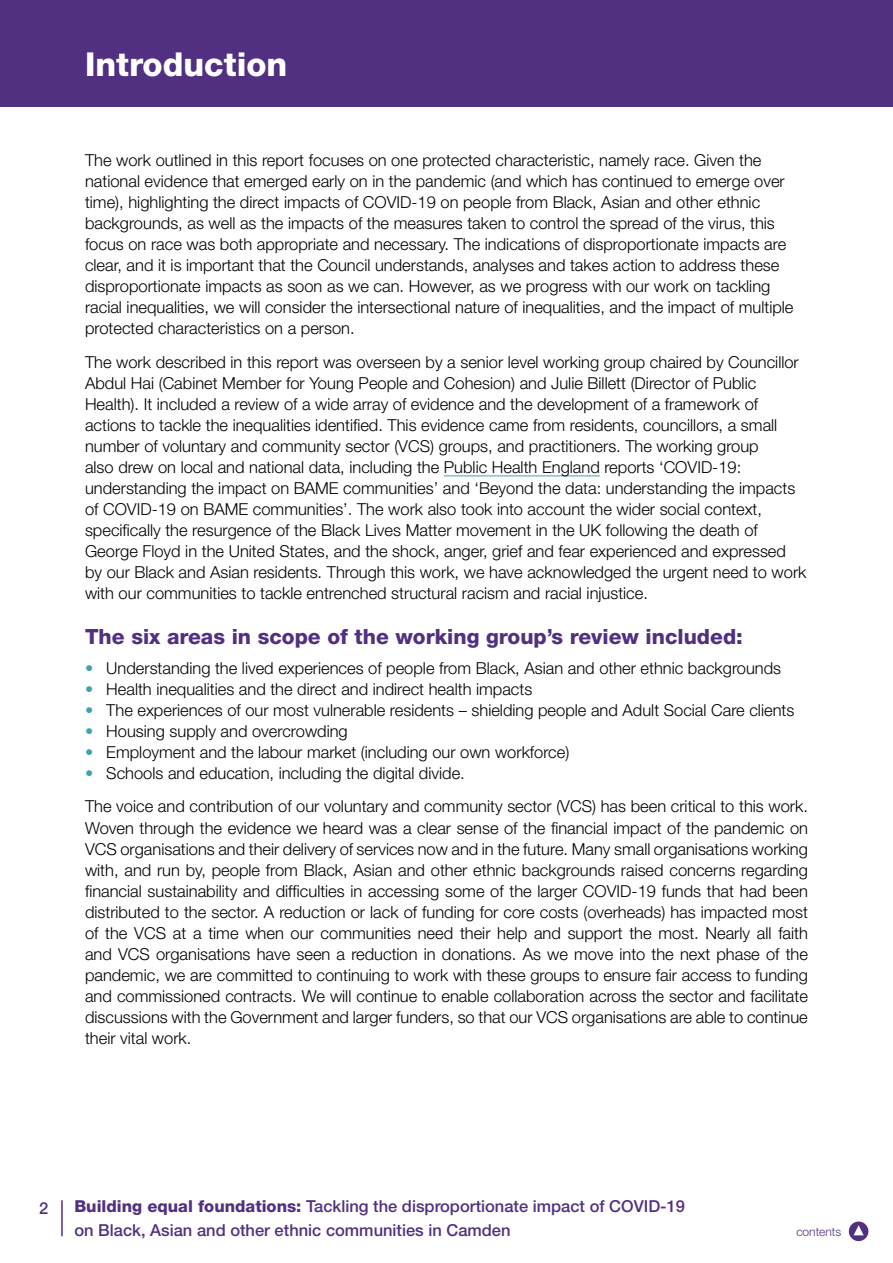
<style>
.page{position:relative;width:893px;height:1263px;background:#fff}
.page>*{position:absolute;margin:0;border:0;box-sizing:border-box;transform-origin:0 0}
.t1{font:800 33px "Helvetica Neue";color:#fff}
.t2{font:800 21px "Helvetica Neue";color:#523081}
.t3{font:300 16.5px/21px "Helvetica Neue";color:#000}
.t4{font:500 16.5px/24px "Helvetica Neue";color:#523081}
.t5{font:300 12px "Helvetica Neue";color:#523081}
.s1{color:#42a1ad}
.s2{font-weight:800}
</style>
<div class="page">
<hr style="left:61px;top:1200px;width:2px;height:36px;background:#523081">
<div style="left:849px;top:1221px;width:19px;height:20px;background:#523081;border-radius:50%"></div>
<svg style="left:853px;top:1225px;width:11px;height:10px"></svg>
<hr style="left:444px;top:475px;width:156px;height:1px;background:#42a1ad">
<div style="left:0;top:21px;width:893px;height:85px;background:#523081"></div>
<div style="left:0;top:0;width:893px;height:21px;background:#523081"></div>
<h1 class="t1" style="left:85px;top:45px;width:204px">Introduction</h1>
<p class="t3" style="left:85px;top:149px;width:710px">The work outlined in this report focuses on one protected characteristic, namely race. Given the national evidence that emerged early on in the pandemic (and which has continued to emerge over time), highlighting the direct impacts of COVID-19 on people from Black, Asian and other ethnic backgrounds, as well as the impacts of the measures taken to control the spread of the virus, this focus on race was both appropriate and necessary. The indications of disproportionate impacts are clear, and it is important that the Council understands, analyses and takes action to address these disproportionate impacts as soon as we can. However, as we progress with our work on tackling racial inequalities, we will consider the intersectional nature of inequalities, and the impact of multiple protected characteristics on a person.</p>
<p class="t3" style="left:85px;top:351px;width:723px">The work described in this report was overseen by a senior level working group chaired by Councillor Abdul Hai (Cabinet Member for Young People and Cohesion) and Julie Billett (Director of Public Health). It included a review of a wide array of evidence and the development of a framework of actions to tackle the inequalities identified. This evidence came from residents, councillors, a small number of voluntary and community sector (VCS) groups, and practitioners. The working group<br>also drew on local and national data, including the Public Health England reports ‘COVID-19: understanding the impact on BAME communities’ and ‘Beyond the data: understanding the impacts of COVID-19 on BAME communities’. The work also took into account the wider social context, specifically the resurgence of the Black Lives Matter movement in the UK following the death of George Floyd in the United States, and the shock, anger, grief and fear experienced and expressed by our Black and Asian residents. Through this work, we have acknowledged the urgent need to work with our communities to tackle entrenched structural racism and racial injustice.</p>
<p class="t2" style="left:85px;top:624px;width:659px">The six areas in scope of the working group’s review included:</p>
<p class="t3" style="left:85px;top:657px;width:698px"><span class="s1">•</span> Understanding the lived experiences of people from Black, Asian and other ethnic backgrounds</p>
<p class="t3" style="left:85px;top:678px;width:449px"><span class="s1">•</span> Health inequalities and the direct and indirect health impacts</p>
<p class="t3" style="left:85px;top:699px;width:711px"><span class="s1">•</span> The experiences of our most vulnerable residents – shielding people and Adult Social Care clients</p>
<p class="t3" style="left:85px;top:720px;width:264px"><span class="s1">•</span> Housing supply and overcrowding</p>
<p class="t3" style="left:85px;top:741px;width:486px"><span class="s1">•</span> Employment and the labour market (including our own workforce)</p>
<p class="t3" style="left:85px;top:756px;width:724px;line-height:33.8px"><span class="s1">•</span> Schools and education, including the digital divide.<br>The voice and contribution of our voluntary and community sector (VCS) has been critical to this work.</p>
<p class="t3" style="left:85px;top:817px;width:724px;text-align:justify">Woven through the evidence we heard was a clear sense of the financial impact of the pandemic on VCS organisations and their delivery of services now and in the future. Many small organisations working with, and run by, people from Black, Asian and other ethnic backgrounds raised concerns regarding financial sustainability and difficulties in accessing some of the larger COVID-19 funds that had been distributed to the sector. A reduction or lack of funding for core costs (overheads) has impacted most of the VCS at a time when our communities need their help and support the most. Nearly all faith and VCS organisations have seen a reduction in donations. As we move into the next phase of the pandemic, we are committed to continuing to work with these groups to ensure fair access to funding and commissioned contracts. We will continue to enable collaboration across the sector and facilitate discussions with the Government and larger funders, so that our VCS organisations are able to continue their vital work.</p>
<p class="t4" style="left:39px;top:1196px;width:11px">2</p>
<p class="t4" style="left:74px;top:1194px;width:612px"><span class="s2">Building equal foundations:</span> Tackling the disproportionate impact of COVID-19 on Black, Asian and other ethnic communities in Camden</p>
<p class="t5" style="left:796px;top:1224px;width:46px">contents</p>
</div>
